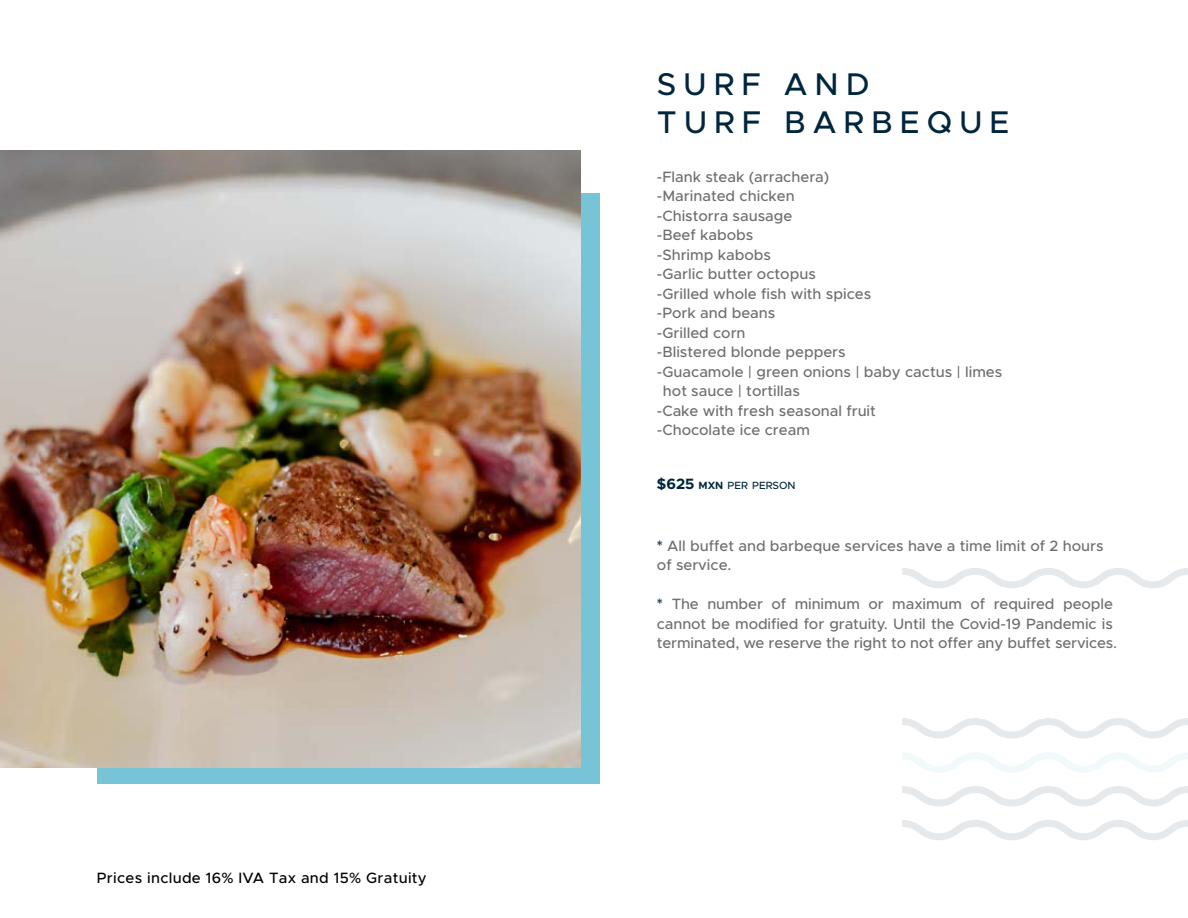
<style>
.page{position:relative;width:1188px;height:918px;background:#fff}
.page>*{position:absolute;margin:0;border:0;box-sizing:border-box;transform-origin:0 0}
.t1{font:500 31.5px/37.8px "Metropolis";letter-spacing:.22em;color:#00263d}
.t2{font:500 15px/19.5px "Metropolis";color:#6d6e71}
.t3{font:500 15px "Metropolis";letter-spacing:.02em;color:#000}
.t4{font:500 10.5px "Metropolis";color:#00263d}
.s1{font-weight:700;font-size:15px}
.s2{font-weight:700}
.s3{font-weight:600;color:#00263d}
</style>
<div class="page">
<div style="left:97px;top:194px;width:503px;height:590px;background:#76c4d5"></div>
<img style="left:0;top:150px;width:580px;height:618px">
<svg style="left:902px;top:718px;width:286px;height:20px"></svg>
<svg style="left:903px;top:753px;width:285px;height:19px"></svg>
<svg style="left:902px;top:786px;width:286px;height:20px"></svg>
<svg style="left:902px;top:820px;width:286px;height:20px"></svg>
<svg style="left:902px;top:568px;width:286px;height:20px"></svg>
<p class="t3" style="left:97px;top:868px;width:331px">Prices include 16% IVA Tax and 15% Gratuity</p>
<h1 class="t1" style="left:657px;top:65px;width:354px">SURF AND<br>TURF BARBEQUE</h1>
<p class="t2" style="left:657px;top:167px;width:174px">-Flank steak (arrachera)</p>
<p class="t2" style="left:657px;top:186px;width:139px">-Marinated chicken</p>
<p class="t2" style="left:657px;top:206px;width:137px">-Chistorra sausage</p>
<p class="t2" style="left:657px;top:225px;width:98px">-Beef kabobs</p>
<p class="t2" style="left:657px;top:245px;width:116px">-Shrimp kabobs</p>
<p class="t2" style="left:657px;top:264px;width:160px">-Garlic butter octopus</p>
<p class="t2" style="left:657px;top:284px;width:216px">-Grilled whole fish with spices</p>
<p class="t2" style="left:657px;top:303px;width:120px">-Pork and beans</p>
<p class="t2" style="left:657px;top:323px;width:90px">-Grilled corn</p>
<p class="t2" style="left:657px;top:342px;width:190px">-Blistered blonde peppers</p>
<p class="t2" style="left:657px;top:362px;width:347px">-Guacamole | green onions | baby cactus | limes</p>
<p class="t2" style="left:663px;top:381px;width:139px">hot sauce | tortillas</p>
<p class="t2" style="left:657px;top:401px;width:221px">-Cake with fresh seasonal fruit</p>
<p class="t2" style="left:657px;top:420px;width:155px">-Chocolate ice cream</p>
<p class="t4" style="left:657px;top:479px;width:140px"><span class="s1">$625</span> <span class="s2">MXN</span> PER PERSON</p>
<p class="t2" style="left:657px;top:536px;width:448px"><span class="s3">*</span> All buffet and barbeque services have a time limit of 2 hours of service.</p>
<p class="t2" style="left:657px;top:594px;width:462px"><span class="s3">*</span> The number of minimum or maximum of required people cannot be modified for gratuity. Until the Covid-19 Pandemic is terminated, we reserve the right to not offer any buffet services.</p>
</div>
